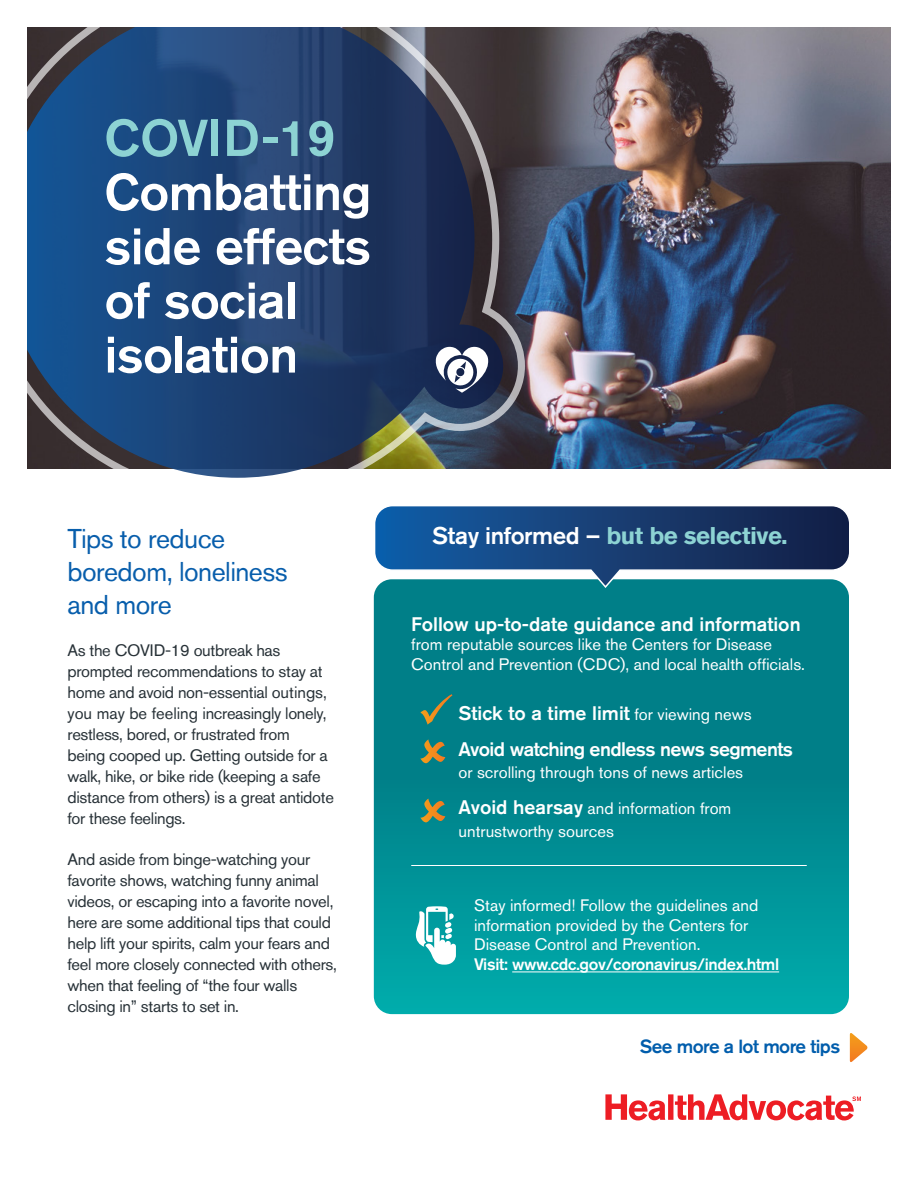
<style>
.page{position:relative;width:918px;height:1188px;background:#fff}
.page>*{position:absolute;margin:0;border:0;box-sizing:border-box;transform-origin:0 0}
.t1{font:500 51.3px/54.2px "Akzidenz Grotesk BE";letter-spacing:-.01em;color:#fff}
.t2{font:500 51.3px "Akzidenz Grotesk BE";letter-spacing:-.02em;color:#8dd3d3}
.t3{font:27px/33px "Akzidenz Grotesk BE";letter-spacing:-.02em;color:#085eac}
.t4{font:700 24px "Akzidenz Grotesk BE";letter-spacing:-.02em;color:#8dd3d3}
.t5{font:500 19.5px/36px "Akzidenz Grotesk BE";letter-spacing:-.03em;color:#fff}
.t6{font:500 19.5px "Akzidenz Grotesk BE";color:#fff}
.t7{font:500 18.9px "Akzidenz Grotesk BE";letter-spacing:-.03em;color:#005dac}
.t8{font:16.5px/21px "Akzidenz Grotesk BE";letter-spacing:-.02em;color:#273137}
.t9{font:16.5px/19.8px "Akzidenz Grotesk BE";color:#fff}
.t10{font:500 16.5px "Akzidenz Grotesk BE";letter-spacing:-.02em;color:#fff}
.s1{font-weight:500;color:#fff}
.s2{font-weight:400;font-size:16.5px}
.s3{font-weight:500;font-size:19.5px}
</style>
<div class="page">
<svg style="left:374px;top:589px;width:475px;height:425px;background:#008b92"></svg>
<img style="left:529px;top:27px;width:362px;height:442px">
<svg style="left:503px;top:27px;width:26px;height:442px;background:#403c44"></svg>
<svg style="left:27px;top:27px;width:476px;height:451px;background:#2a466d"></svg>
<svg style="left:605px;top:1094px;width:256px;height:26px"></svg>
<svg style="left:434px;top:347px;width:57px;height:46px"></svg>
<svg style="left:850px;top:1033px;width:18px;height:29px"></svg>
<svg style="left:375px;top:506px;width:474px;height:83px;background:#315e89"></svg>
<svg style="left:420px;top:694px;width:32px;height:31px"></svg>
<svg style="left:420px;top:739px;width:25px;height:24px"></svg>
<svg style="left:420px;top:799px;width:25px;height:23px"></svg>
<svg style="left:415px;top:906px;width:41px;height:59px"></svg>
<hr style="left:411px;top:865px;width:396px;height:1px;background:#fff">
<hr style="left:512px;top:972px;width:267px;height:1px;background:#fff">
<h1 class="t2" style="left:105px;top:107px;width:233px">COVID-19</h1>
<h1 class="t1" style="left:105px;top:164px;width:268px">Combatting side effects of social isolation</h1>
<h2 class="t3" style="left:68px;top:522px;width:222px">Tips to reduce boredom, loneliness and more</h2>
<p class="t8" style="left:68px;top:639px;width:268px">As the COVID-19 outbreak has prompted recommendations to stay at home and avoid non-essential outings, you may be feeling increasingly lonely, restless, bored, or frustrated from<br>being cooped up. Getting outside for a walk, hike, or bike ride (keeping a safe distance from others) is a great antidote for these feelings.</p>
<p class="t8" style="left:68px;top:849px;width:271px">And aside from binge-watching your favorite shows, watching funny animal videos, or escaping into a favorite novel, here are some additional tips that could help lift your spirits, calm your fears and feel more closely connected with others, when that feeling of “the four walls closing in” starts to set in.</p>
<h3 class="t4" style="left:432px;top:522px;width:357px"><span class="s1">Stay informed –</span> but be selective.</h3>
<p class="t6" style="left:411px;top:612px;width:391px">Follow up-to-date guidance and information</p>
<p class="t9" style="left:411px;top:635px;width:395px">from reputable sources like the Centers for Disease<br>Control and Prevention (CDC), and local health officials.</p>
<p class="t5" style="left:458px;top:695px;width:336px">Stick to a time limit <span class="s2">for viewing news<br></span>Avoid watching endless news segments</p>
<p class="t9" style="left:458px;top:754px;width:286px;line-height:36px">or scrolling through tons of news articles<br><span class="s3">Avoid hearsay</span> and information from</p>
<p class="t9" style="left:458px;top:821px;width:157px">untrustworthy sources</p>
<p class="t9" style="left:474px;top:895px;width:286px">Stay informed! Follow the guidelines and information provided by the Centers for<br>Disease Control and Prevention.</p>
<p class="t10" style="left:474px;top:954px;width:307px">Visit: www.cdc.gov/coronavirus/index.html</p>
<p class="t7" style="left:640px;top:1035px;width:202px">See more a lot more tips</p>
</div>
